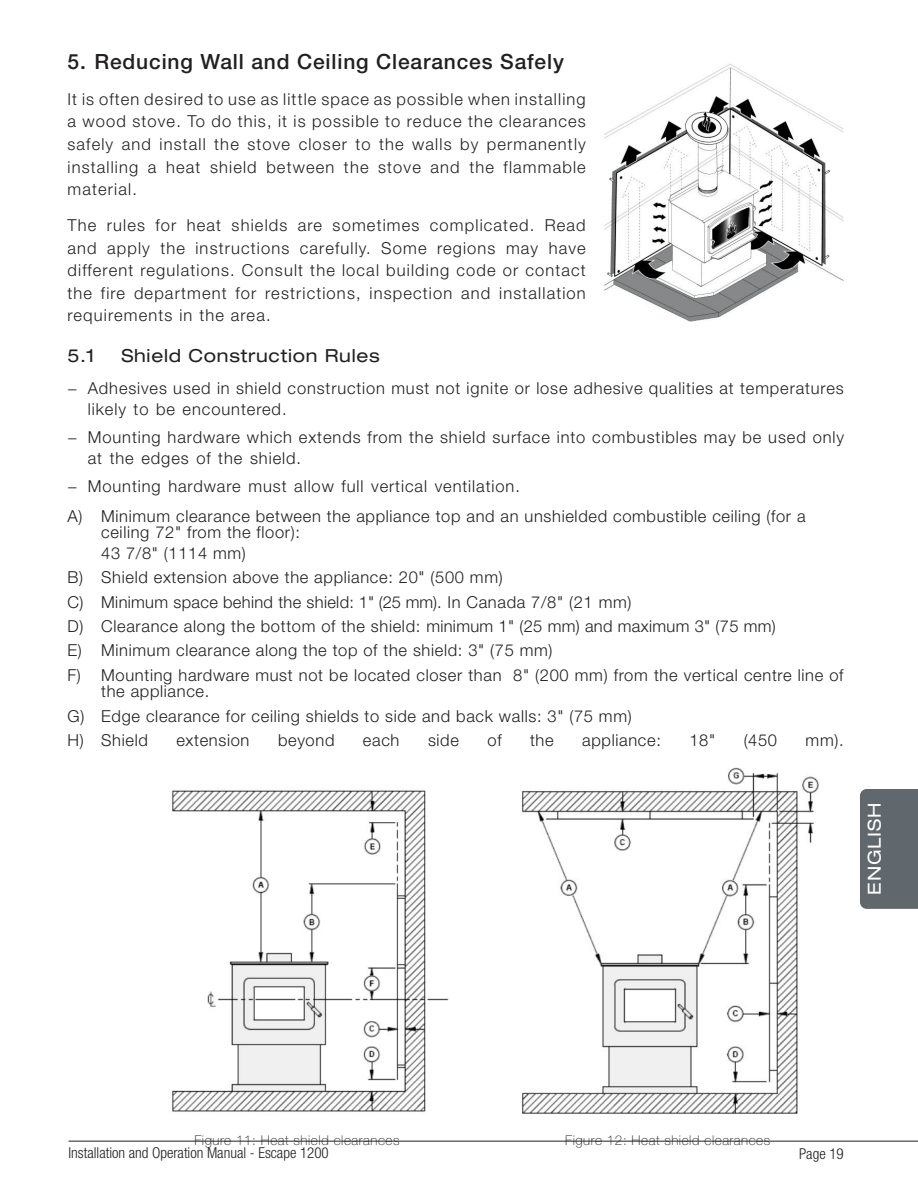
<style>
.page{position:relative;width:918px;height:1188px;background:#fff}
.page>*{position:absolute;margin:0;border:0;box-sizing:border-box;transform-origin:0 0}
.t1{font:500 21px "Helvetica Neue LT Std";letter-spacing:.04em;color:#231f20}
.t2{font:expanded 18px "Helvetica Neue LT Std";letter-spacing:.04em;color:#231f20}
.t3{font:expanded 18px "Helvetica Neue LT Std";letter-spacing:.04em;color:#fff}
.t4{font:300 16.5px/22.5px "Helvetica Neue LT Std";letter-spacing:.04em;color:#231f20}
.t5{font:300 condensed 15px "Helvetica Neue LT Std";color:#231f20}
.t6{font:100 13.5px "Helvetica Neue LT Std";letter-spacing:.04em;color:#231f20}
</style>
<div class="page">
<hr style="left:69px;top:1141px;width:849px;height:1px;background:#231f20">
<div style="left:860px;top:789px;width:58px;height:120px;background:#60676d"></div>
<img style="left:172px;top:790px;width:277px;height:322px">
<img style="left:522px;top:767px;width:297px;height:347px">
<img style="left:604px;top:63px;width:240px;height:259px">
<p class="t1" style="left:68px;top:49px;width:498px">5. Reducing Wall and Ceiling Clearances Safely</p>
<p class="t4" style="left:68px;top:88px;width:520px;text-align:justify">It is often desired to use as little space as possible when installing a wood stove. To do this, it is possible to reduce the clearances safely and install the stove closer to the walls by permanently installing a heat shield between the stove and the flammable material.</p>
<p class="t4" style="left:68px;top:214px;width:520px;text-align:justify">The rules for heat shields are sometimes complicated. Read and apply the instructions carefully. Some regions may have different regulations. Consult the local building code or contact the fire department for restrictions, inspection and installation requirements in the area.</p>
<p class="t2" style="left:68px;top:345px;width:29px">5.1</p>
<p class="t2" style="left:122px;top:345px;width:260px">Shield Construction Rules</p>
<p class="t4" style="left:88px;top:377px;width:757px;line-height:21px;text-indent:-20px">− Adhesives used in shield construction must not ignite or lose adhesive qualities at temperatures likely to be encountered.</p>
<p class="t4" style="left:88px;top:426px;width:758px;line-height:21px;text-indent:-20px">− Mounting hardware which extends from the shield surface into combustibles may be used only at the edges of the shield.</p>
<p class="t4" style="left:67px;top:470px;width:740px;line-height:30px">− Mounting hardware must allow full vertical ventilation.<br>A) Minimum clearance between the appliance top and an unshielded combustible ceiling (for a</p>
<p class="t4" style="left:101px;top:521px;width:200px;line-height:21px">ceiling 72" from the floor):<br>43 7/8" (1114 mm)</p>
<p class="t4" style="left:67px;top:565px;width:778px;line-height:24.3px">B) Shield extension above the appliance: 20" (500 mm)<br>C) Minimum space behind the shield: 1" (25 mm). In Canada 7/8" (21 mm)<br>D) Clearance along the bottom of the shield: minimum 1" (25 mm) and maximum 3" (75 mm)<br>E) Minimum clearance along the top of the shield: 3" (75 mm)<br>F) Mounting hardware must not be located closer than 8" (200 mm) from the vertical centre line of</p>
<p class="t4" style="left:67px;top:679px;width:566px;line-height:24.3px;text-indent:34px">the appliance.<br>G) Edge clearance for ceiling shields to side and back walls: 3" (75 mm)<br>H) Shield</p>
<p class="t4" style="left:176px;top:728px;width:75px">extension</p>
<p class="t4" style="left:278px;top:728px;width:58px">beyond</p>
<p class="t4" style="left:363px;top:728px;width:38px">each</p>
<p class="t4" style="left:428px;top:728px;width:33px">side</p>
<p class="t4" style="left:488px;top:728px;width:16px">of</p>
<p class="t4" style="left:530px;top:728px;width:25px">the</p>
<p class="t4" style="left:582px;top:728px;width:80px">appliance:</p>
<p class="t4" style="left:689px;top:728px;width:27px">18"</p>
<p class="t4" style="left:744px;top:728px;width:35px">(450</p>
<p class="t4" style="left:806px;top:728px;width:40px">mm).</p>
<p class="t3" style="left:863px;top:895px;width:93px;rotate:-90deg">ENGLISH</p>
<p class="t6" style="left:194px;top:1133px;width:207px">Figure 11: Heat shield clearances</p>
<p class="t6" style="left:565px;top:1133px;width:207px">Figure 12: Heat shield clearances</p>
<p class="t5" style="left:69px;top:1145px;width:262px">Installation and Operation Manual - Escape 1200</p>
<p class="t5" style="left:799px;top:1145px;width:46px">Page 19</p>
</div>
